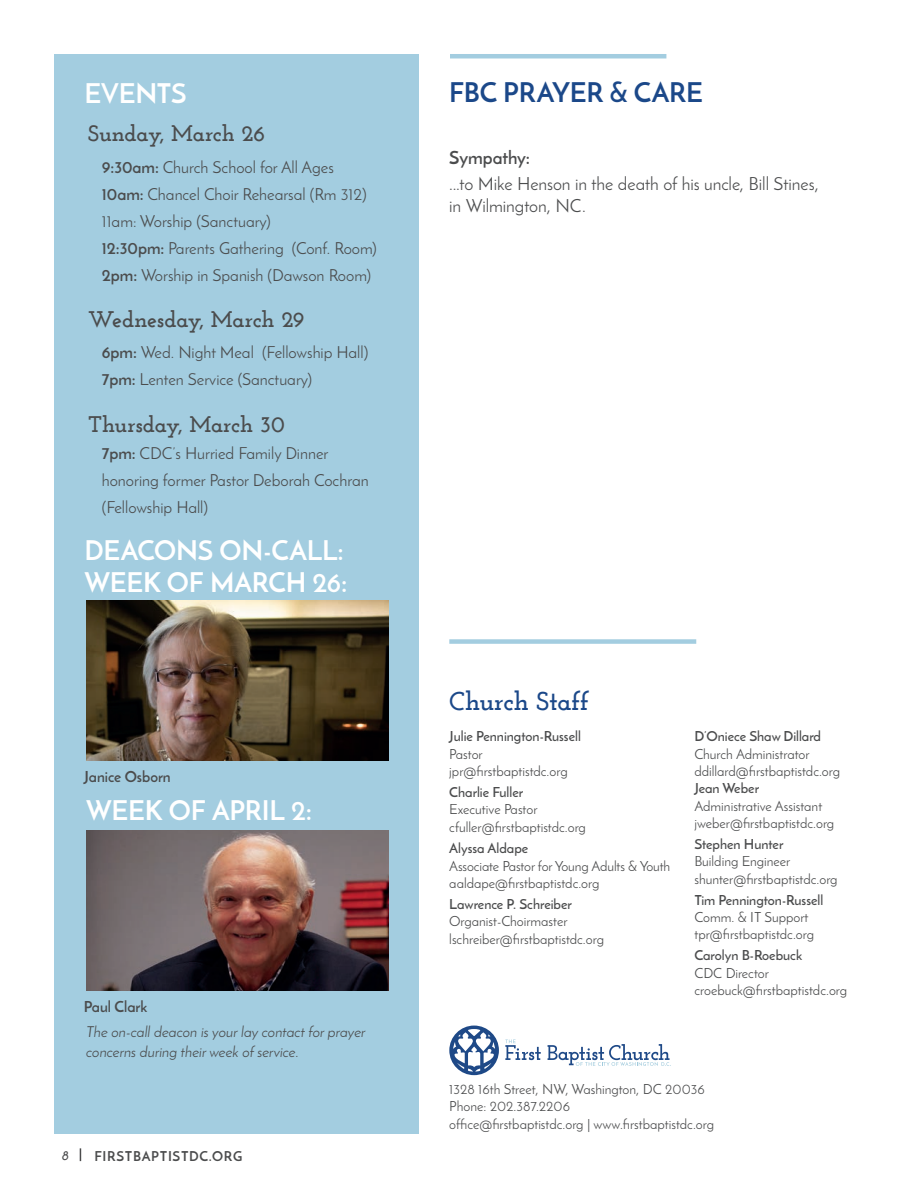
<style>
.page{position:relative;width:918px;height:1188px;background:#fff}
.page>*{position:absolute;margin:0;border:0;box-sizing:border-box;transform-origin:0 0}
.t1{font:700 27px/32.5px "Josefin Sans";letter-spacing:-.005em;color:#fff}
.t2{font:700 27px "Josefin Sans";letter-spacing:-.01em;color:#1b4889}
.t3{font:700 26.1px "Josefin Slab";letter-spacing:-.005em;color:#1b4889}
.t4{font:700 22.5px "Josefin Slab";letter-spacing:-.01em;color:#4b4c4d}
.t5{font:18px/21.6px "Josefin Sans";letter-spacing:-.005em;color:#4b4c4d}
.t6{font:700 18px "Josefin Sans";letter-spacing:-.005em;color:#4b4c4d}
.t7{font:16.5px/27px "Josefin Sans";color:#4b4c4d}
.t8{font:italic 15px/19.5px "Josefin Sans";color:#4b4c4d}
.t9{font:700 15px "Josefin Sans";color:#4b4c4d}
.t10{font:13.95px/17.4px "Josefin Sans";color:#4b4c4d}
.t11{font:600 13.95px "Josefin Sans";color:#4b4c4d}
.t12{font:700 13.5px "Josefin Sans";letter-spacing:.05em;color:#4b4c4d}
.t13{font:italic 700 13.5px "Josefin Slab";color:#4b4c4d}
.s1{font-weight:700}
</style>
<div class="page">
<svg style="left:80px;top:1148px;width:1px;height:13px"></svg>
<div style="left:54px;top:54px;width:364px;height:1080px;background:#a3cde0"></div>
<hr style="left:450px;top:54px;width:216px;height:4px;background:#a3cde0">
<svg style="left:449px;top:1026px;width:50px;height:49px"></svg>
<svg style="left:548px;top:1044px;width:123px;height:22px"></svg>
<svg style="left:505px;top:1040px;width:36px;height:20px"></svg>
<div style="left:449px;top:639px;width:247px;height:5px;background:#a3cde0"></div>
<img style="left:86px;top:601px;width:303px;height:160px">
<img style="left:86px;top:830px;width:303px;height:161px">
<h1 class="t1" style="left:84px;top:77px;width:104px">EVENTS</h1>
<h3 class="t4" style="left:88px;top:120px;width:178px">Sunday, March 26</h3>
<p class="t7" style="left:102px;top:153px;width:277px"><span class="s1">9:30am:</span> Church School for All Ages <span class="s1">10am:</span> Chancel Choir Rehearsal (Rm 312)<br>11am: Worship (Sanctuary)<br><span class="s1">12:30pm:</span> Parents Gathering (Conf. Room)<br><span class="s1">2pm:</span> Worship in Spanish (Dawson Room)</p>
<h3 class="t4" style="left:88px;top:306px;width:218px">Wednesday, March 29</h3>
<p class="t7" style="left:102px;top:339px;width:268px"><span class="s1">6pm:</span> Wed. Night Meal (Fellowship Hall)<br><span class="s1">7pm:</span> Lenten Service (Sanctuary)</p>
<h3 class="t4" style="left:88px;top:411px;width:198px">Thursday, March 30</h3>
<p class="t7" style="left:102px;top:439px;width:268px"><span class="s1">7pm:</span> CDC’s Hurried Family Dinner honoring former Pastor Deborah Cochran (Fellowship Hall)</p>
<h1 class="t1" style="left:84px;top:534px;width:265px">DEACONS ON-CALL:<br>WEEK OF MARCH 26:</h1>
<p class="t9" style="left:84px;top:767px;width:88px">Janice Osborn</p>
<h1 class="t1" style="left:86px;top:794px;width:228px">WEEK OF APRIL 2:</h1>
<p class="t9" style="left:84px;top:998px;width:65px">Paul Clark</p>
<p class="t8" style="left:86px;top:1022px;width:281px">The on-call deacon is your lay contact for prayer concerns during their week of service.</p>
<p class="t13" style="left:62px;top:1148px;width:8px">8</p>
<p class="t12" style="left:94px;top:1147px;width:149px">FIRSTBAPTISTDC.ORG</p>
<h1 class="t2" style="left:449px;top:76px;width:255px">FBC PRAYER &amp; CARE</h1>
<p class="t6" style="left:449px;top:147px;width:82px">Sympathy:</p>
<p class="t5" style="left:449px;top:173px;width:371px">...to Mike Henson in the death of his uncle, Bill Stines, in Wilmington, NC.</p>
<h2 class="t3" style="left:449px;top:686px;width:141px">Church Staff</h2>
<p class="t11" style="left:449px;top:728px;width:133px">Julie Pennington-Russell</p>
<p class="t10" style="left:449px;top:745px;width:120px">Pastor jpr@firstbaptistdc.org</p>
<p class="t11" style="left:449px;top:783px;width:75px">Charlie Fuller</p>
<p class="t10" style="left:449px;top:801px;width:138px">Executive Pastor cfuller@firstbaptistdc.org</p>
<p class="t11" style="left:449px;top:840px;width:80px">Alyssa Aldape</p>
<p class="t10" style="left:449px;top:857px;width:222px">Associate Pastor for Young Adults &amp; Youth aaldape@firstbaptistdc.org</p>
<p class="t11" style="left:449px;top:895px;width:124px">Lawrence P. Schreiber</p>
<p class="t10" style="left:449px;top:913px;width:156px">Organist-Choirmaster lschreiber@firstbaptistdc.org</p>
<p class="t11" style="left:694px;top:728px;width:128px">D’Oniece Shaw Dillard</p>
<p class="t10" style="left:694px;top:745px;width:147px">Church Administrator ddillard@firstbaptistdc.org</p>
<p class="t11" style="left:694px;top:780px;width:66px">Jean Weber</p>
<p class="t10" style="left:694px;top:797px;width:141px">Administrative Assistant jweber@firstbaptistdc.org</p>
<p class="t11" style="left:694px;top:835px;width:90px">Stephen Hunter</p>
<p class="t10" style="left:694px;top:853px;width:145px">Building Engineer shunter@firstbaptistdc.org</p>
<p class="t11" style="left:694px;top:891px;width:130px">Tim Pennington-Russell</p>
<p class="t10" style="left:694px;top:908px;width:121px">Comm. &amp; IT Support tpr@firstbaptistdc.org</p>
<p class="t11" style="left:694px;top:947px;width:109px">Carolyn B-Roebuck</p>
<p class="t10" style="left:694px;top:964px;width:154px">CDC Director croebuck@firstbaptistdc.org</p>
<p class="t10" style="left:449px;top:1080px;width:266px">1328 16th Street, NW, Washington, DC 20036<br>Phone: 202.387.2206<br>office@firstbaptistdc.org | www.firstbaptistdc.org</p>
</div>
